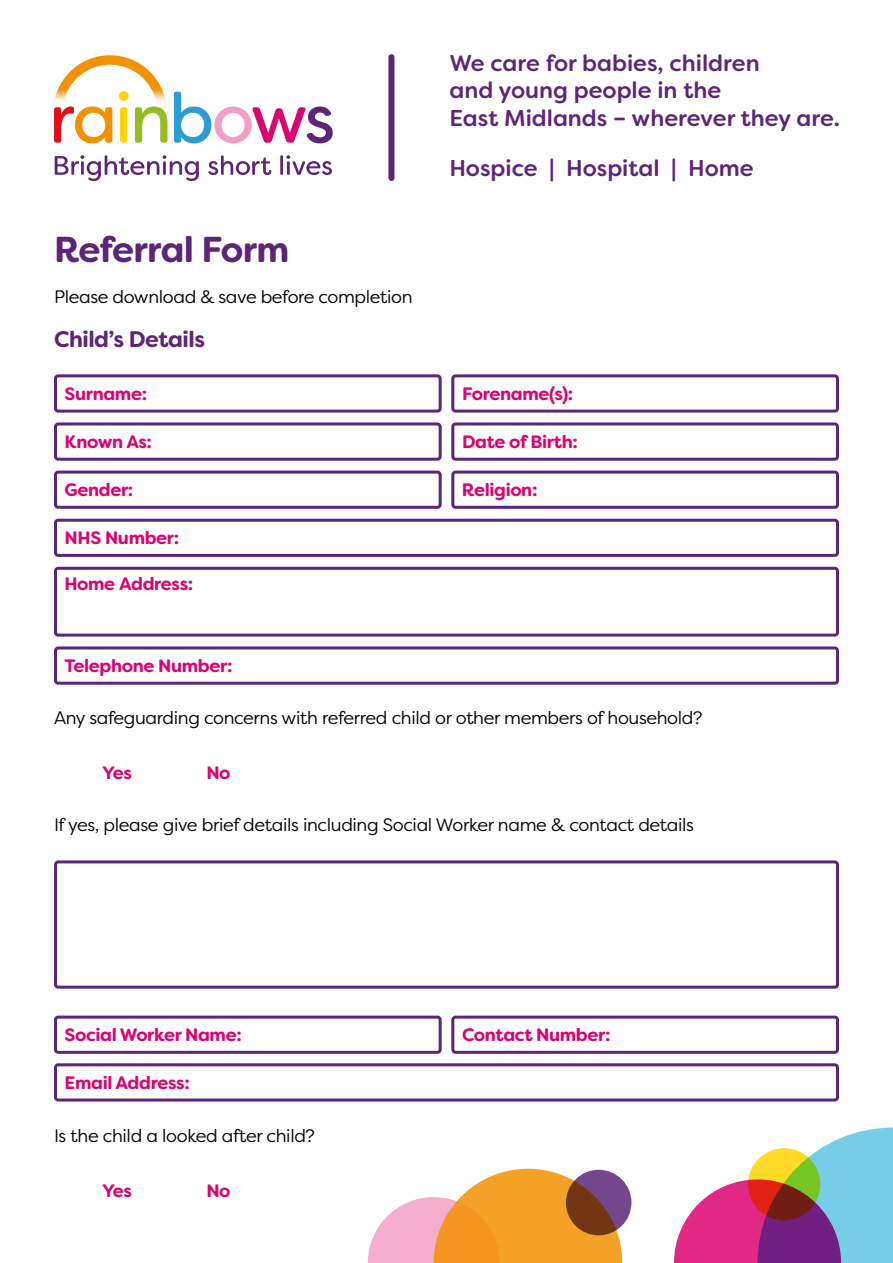
<style>
.page{position:relative;width:893px;height:1263px;background:#fff}
.page>*{position:absolute;margin:0;border:0;box-sizing:border-box;transform-origin:0 0}
.t1{font:700 36px "Filson Soft";letter-spacing:-.025em;color:#5c2577}
.t2{font:500 22.95px/27.5px "Filson Soft";color:#5c2577}
.t3{font:700 22.5px "Filson Soft";letter-spacing:-.02em;color:#5c2577}
.t4{font:18px "Filson Pro";letter-spacing:-.02em;color:#000}
.t5{font:700 18px "Filson Soft";letter-spacing:-.02em;color:#dd0270}
.t6{font:18px "Filson Soft";letter-spacing:-.02em;color:#000}
</style>
<div class="page">
<svg style="left:674px;top:1127px;width:219px;height:136px"></svg>
<div style="left:566px;top:1170px;width:65px;height:65px;background:#74468b;border-radius:50%"></div>
<svg style="left:748px;top:1148px;width:72px;height:72px;background:#b4801d"></svg>
<svg style="left:368px;top:1169px;width:254px;height:94px"></svg>
<div style="left:54px;top:567px;width:785px;height:70px;border:3px solid #5c2577;border-radius:3px"></div>
<div style="left:54px;top:374px;width:388px;height:39px;border:3px solid #5c2577;border-radius:3px"></div>
<div style="left:54px;top:422px;width:388px;height:39px;border:3px solid #5c2577;border-radius:3px"></div>
<div style="left:54px;top:471px;width:388px;height:38px;border:3px solid #5c2577;border-radius:3px"></div>
<div style="left:451px;top:471px;width:388px;height:38px;border:3px solid #5c2577;border-radius:3px"></div>
<div style="left:54px;top:519px;width:785px;height:38px;border:3px solid #5c2577;border-radius:3px"></div>
<div style="left:54px;top:646px;width:785px;height:39px;border:3px solid #5c2577;border-radius:3px"></div>
<div style="left:451px;top:374px;width:388px;height:39px;border:3px solid #5c2577;border-radius:3px"></div>
<div style="left:451px;top:422px;width:388px;height:39px;border:3px solid #5c2577;border-radius:3px"></div>
<div style="left:54px;top:860px;width:785px;height:129px;border:3px solid #5c2577;border-radius:3px"></div>
<div style="left:54px;top:1015px;width:388px;height:39px;border:3px solid #5c2577;border-radius:3px"></div>
<div style="left:54px;top:1063px;width:785px;height:38px;border:3px solid #5c2577;border-radius:3px"></div>
<div style="left:451px;top:1015px;width:388px;height:39px;border:3px solid #5c2577;border-radius:3px"></div>
<svg style="left:55px;top:155px;width:277px;height:26px"></svg>
<svg style="left:174px;top:92px;width:159px;height:51px"></svg>
<svg style="left:54px;top:55px;width:114px;height:88px"></svg>
<div style="left:388px;top:57px;width:6px;height:121px;background:#5c2577"></div>
<h1 class="t1" style="left:54px;top:226px;width:237px">Referral Form</h1>
<p class="t6" style="left:54px;top:285px;width:360px">Please download &amp; save before completion</p>
<p class="t3" style="left:54px;top:324px;width:152px">Child’s Details</p>
<p class="t2" style="left:449px;top:49px;width:392px">We care for babies, children<br>and young people in the<br>East Midlands – wherever they are.</p>
<p class="t2" style="left:449px;top:154px;width:306px">Hospice | Hospital | Home</p>
<p class="t5" style="left:462px;top:382px;width:113px">Forename(s):</p>
<p class="t5" style="left:65px;top:382px;width:84px">Surname:</p>
<p class="t5" style="left:65px;top:430px;width:89px">Known As:</p>
<p class="t5" style="left:65px;top:478px;width:70px">Gender:</p>
<p class="t5" style="left:462px;top:478px;width:77px">Religion:</p>
<p class="t5" style="left:65px;top:526px;width:116px">NHS Number:</p>
<p class="t5" style="left:462px;top:430px;width:117px">Date of Birth:</p>
<p class="t5" style="left:64px;top:572px;width:130px">Home Address:</p>
<p class="t5" style="left:65px;top:654px;width:169px">Telephone Number:</p>
<p class="t4" style="left:54px;top:706px;width:650px">Any safeguarding concerns with referred child or other members of household?</p>
<p class="t5" style="left:102px;top:761px;width:31px">Yes</p>
<p class="t5" style="left:206px;top:761px;width:26px">No</p>
<p class="t4" style="left:54px;top:813px;width:641px">If yes, please give brief details including Social Worker name &amp; contact details</p>
<p class="t5" style="left:65px;top:1023px;width:179px">Social Worker Name:</p>
<p class="t5" style="left:65px;top:1071px;width:127px">Email Address:</p>
<p class="t4" style="left:54px;top:1124px;width:262px">Is the child a looked after child?</p>
<p class="t5" style="left:102px;top:1179px;width:31px">Yes</p>
<p class="t5" style="left:206px;top:1179px;width:26px">No</p>
<p class="t5" style="left:462px;top:1023px;width:150px">Contact Number:</p>
</div>
